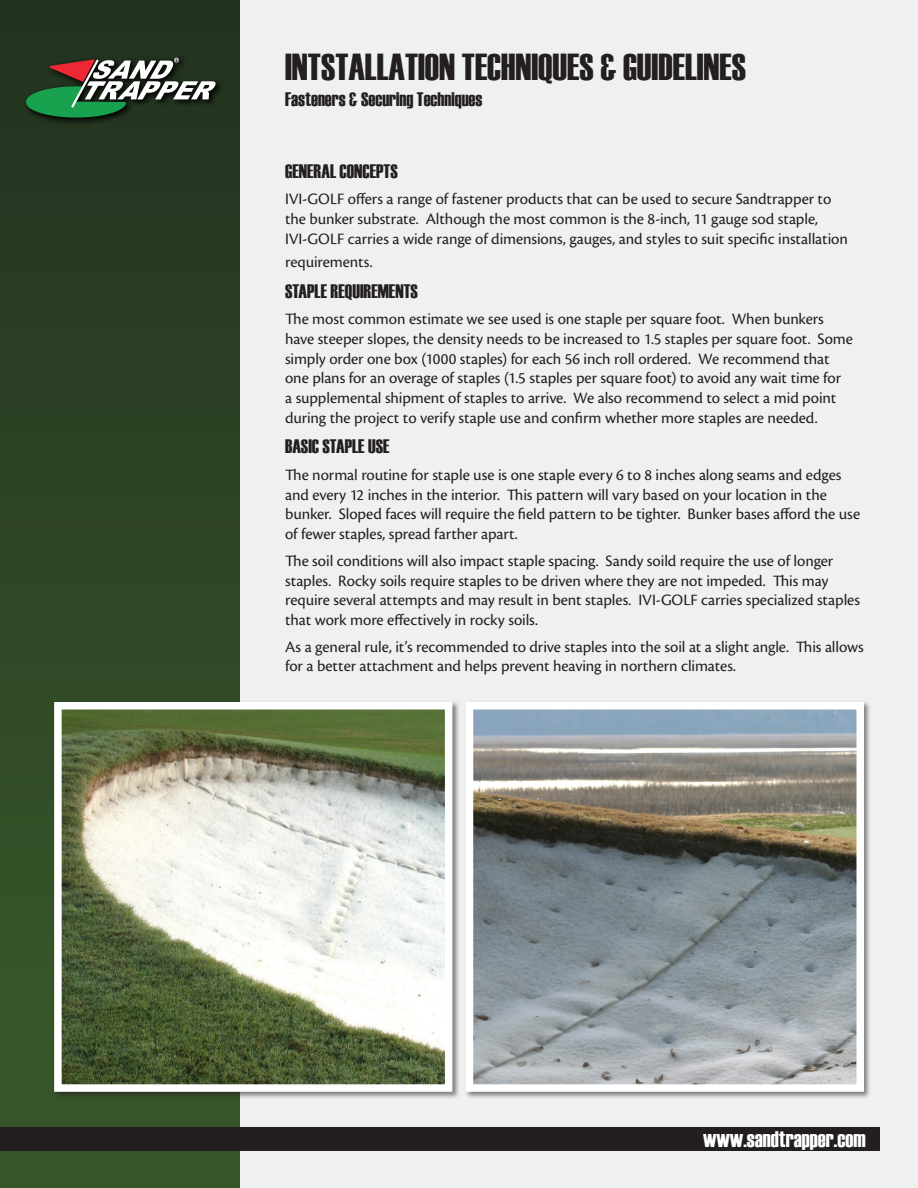
<style>
.page{position:relative;width:918px;height:1188px;background:#eff1ef}
.page>*{position:absolute;margin:0;border:0;box-sizing:border-box;transform-origin:0 0}
.t1{font:37.5px "Haettenschweiler";color:#231f20}
.t2{font:22.5px "Haettenschweiler";color:#fff}
.t3{font:19.5px "Haettenschweiler";color:#231f20}
.t4{font:16.5px/19.8px "Cronos Pro";letter-spacing:-.005em;color:#231f20}
</style>
<div class="page">
<div style="left:0;top:0;width:240px;height:1188px;background:linear-gradient(to bottom,#233220,#395b2b)"></div>
<img style="left:21px;top:52px;width:205px;height:76px">
<svg style="left:26px;top:58px;width:190px;height:60px"></svg>
<div style="left:0;top:1128px;width:879px;height:23px;background:#231f20"></div>
<div style="left:52px;top:700px;width:408px;height:399px;background:#231f20;opacity:.55"></div>
<img style="left:63px;top:711px;width:380px;height:372px">
<div style="left:54px;top:702px;width:398px;height:390px;border:8px solid #fff"></div>
<div style="left:464px;top:700px;width:408px;height:399px;background:#231f20;opacity:.55"></div>
<img style="left:475px;top:711px;width:380px;height:372px">
<div style="left:466px;top:702px;width:398px;height:390px;border:8px solid #fff"></div>
<p class="t1" style="left:285px;top:42px;width:463px">INTSTALLATION TECHNIQUES &amp; GUIDELINES</p>
<p class="t3" style="left:285px;top:86px;width:199px">Fasteners &amp; Securing Techniques</p>
<p class="t3" style="left:285px;top:158px;width:114px">GENERAL CONCEPTS</p>
<p class="t4" style="left:285px;top:189px;width:564px">IVI-GOLF offers a range of fastener products that can be used to secure Sandtrapper to the bunker substrate. Although the most common is the 8-inch, 11 gauge sod staple,<br>IVI-GOLF carries a wide range of dimensions, gauges, and styles to suit specific installation</p>
<p class="t4" style="left:285px;top:252px;width:89px">requirements.</p>
<p class="t3" style="left:285px;top:277px;width:134px">STAPLE REQUIREMENTS</p>
<p class="t4" style="left:285px;top:309px;width:569px">The most common estimate we see used is one staple per square foot. When bunkers have steeper slopes, the density needs to be increased to 1.5 staples per square foot. Some simply order one box (1000 staples) for each 56 inch roll ordered. We recommend that one plans for an overage of staples (1.5 staples per square foot) to avoid any wait time for<br>a supplemental shipment of staples to arrive. We also recommend to select a mid point during the project to verify staple use and confirm whether more staples are needed.</p>
<p class="t3" style="left:285px;top:433px;width:106px">BASIC STAPLE USE</p>
<p class="t4" style="left:285px;top:465px;width:577px">The normal routine for staple use is one staple every 6 to 8 inches along seams and edges and every 12 inches in the interior. This pattern will vary based on your location in the bunker. Sloped faces will require the field pattern to be tighter. Bunker bases afford the use of fewer staples, spread farther apart.</p>
<p class="t4" style="left:285px;top:551px;width:576px">The soil conditions will also impact staple spacing. Sandy soild require the use of longer staples. Rocky soils require staples to be driven where they are not impeded. This may require several attempts and may result in bent staples. IVI-GOLF carries specialized staples that work more effectively in rocky soils.</p>
<p class="t4" style="left:285px;top:637px;width:580px">As a general rule, it’s recommended to drive staples into the soil at a slight angle. This allows for a better attachment and helps prevent heaving in northern climates.</p>
<h2 class="t2" style="left:703px;top:1124px;width:164px">www.sandtrapper.com</h2>
</div>
